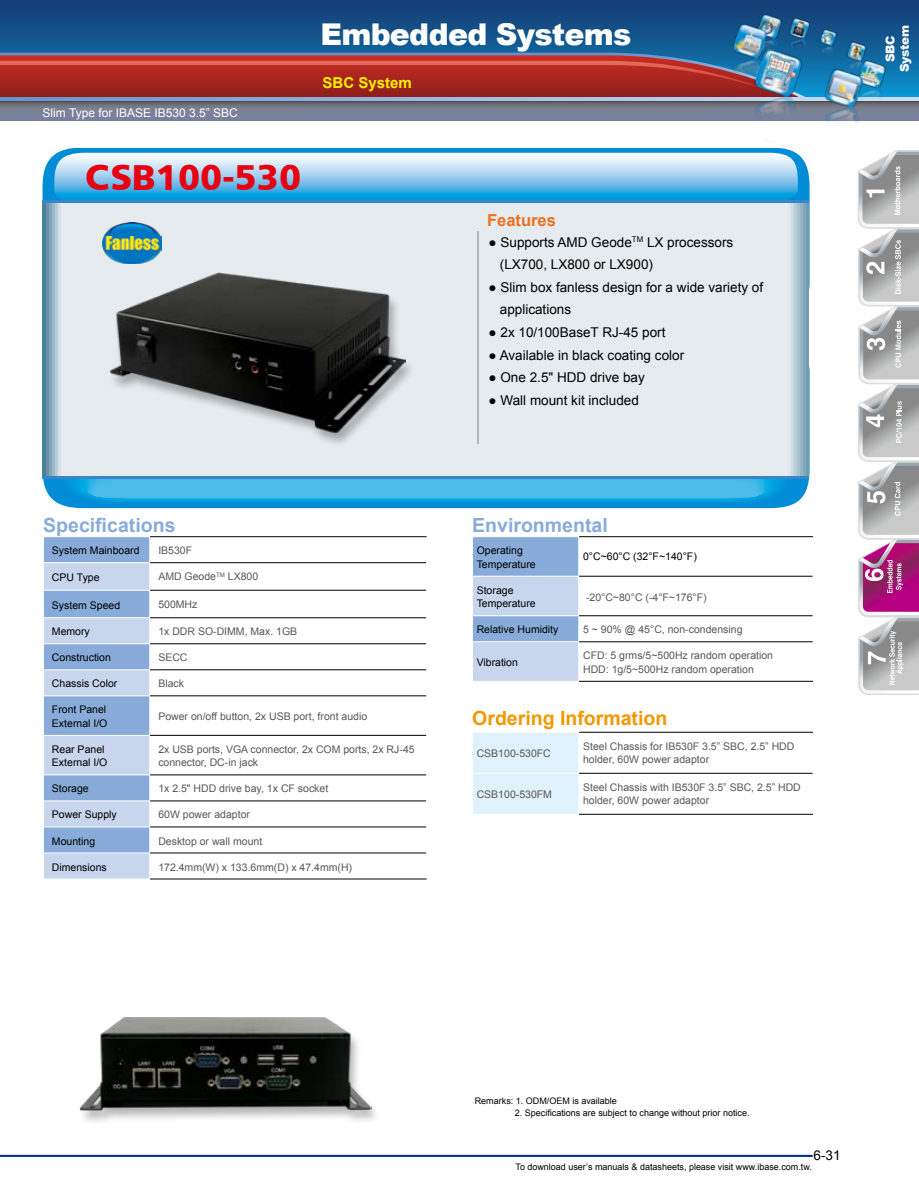
<style>
.page{position:relative;width:919px;height:1191px;background:#fff}
.page>*{position:absolute;margin:0;border:0;box-sizing:border-box;transform-origin:0 0}
.t1{font:36px "Humanist 777 BT Black B";color:#e60012}
.t2{font:900 30px "Arial";letter-spacing:-.025em;color:#fff}
.t3{font:700 19.5px "Arial";color:#88abda}
.t4{font:700 19.5px "Arial";color:#f39700}
.t5{font:700 16.5px "Arial";color:#ed7220}
.t6{font:700 15px "Arial";color:#fff100}
.t7{font:13.5px/22.5px "Arial";color:#000}
.t8{font:12px "Arial";color:#fff}
.t9{font:900 12px/14.4px "Arial";letter-spacing:-.02em;color:#fff;text-align:center}
.t10{font:10.5px/13.5px "Arial";color:#595757}
.t11{font:10.5px/13.5px "Arial";color:#000}
.t12{font:9px "Arial";color:#000}
</style>
<div class="page">
<svg style="left:0;top:0;width:918px;height:97px;background:#134f87"></svg>
<svg style="left:0;top:53px;width:721px;height:44px;background:#a8322f"></svg>
<svg style="left:0;top:100px;width:918px;height:21px;background:#757b90"></svg>
<svg style="left:0;top:97px;width:918px;height:3px;background:#91b2dc"></svg>
<svg style="left:43px;top:149px;width:766px;height:171px;background:#229ad9"></svg>
<svg style="left:54px;top:153px;width:743px;height:47px;background:#8ccbed"></svg>
<svg style="left:52px;top:479px;width:748px;height:27px;background:#0392d8"></svg>
<svg style="left:77px;top:479px;width:698px;height:21px;background:#42b9e8"></svg>
<div style="left:43px;top:203px;width:765px;height:273px;background:#e5ebee"></div>
<hr style="left:43px;top:476px;width:765px;height:3px;background:#3885c7">
<hr style="left:43px;top:200px;width:765px;height:3px;background:#3885c7">
<hr style="left:478px;top:231px;width:1px;height:212px;background:#b5b5b6">
<img style="left:721px;top:0;width:178px;height:123px">
<hr style="left:0;top:1154px;width:812px;height:3px;background:#0c3388">
<svg style="left:857px;top:150px;width:61px;height:545px"></svg>
<svg style="left:150px;top:563px;width:276px;height:291px"></svg>
<svg style="left:43px;top:537px;width:107px;height:341px;background:#abc3e4"></svg>
<hr style="left:150px;top:536px;width:276px;height:1px;background:#000">
<hr style="left:150px;top:562px;width:276px;height:1px;background:#000">
<hr style="left:150px;top:590px;width:276px;height:1px;background:#000">
<hr style="left:150px;top:617px;width:276px;height:1px;background:#000">
<hr style="left:150px;top:643px;width:276px;height:1px;background:#000">
<hr style="left:150px;top:669px;width:276px;height:1px;background:#000">
<hr style="left:150px;top:695px;width:276px;height:1px;background:#000">
<hr style="left:150px;top:735px;width:276px;height:1px;background:#000">
<hr style="left:150px;top:774px;width:276px;height:1px;background:#000">
<hr style="left:150px;top:800px;width:276px;height:1px;background:#000">
<hr style="left:150px;top:826px;width:276px;height:1px;background:#000">
<hr style="left:150px;top:852px;width:276px;height:1px;background:#000">
<hr style="left:150px;top:878px;width:276px;height:1px;background:#000">
<svg style="left:473px;top:537px;width:340px;height:144px"></svg>
<hr style="left:472px;top:641px;width:107px;height:1px;background:#fff">
<hr style="left:578px;top:642px;width:1px;height:39px;background:#fff">
<hr style="left:812px;top:642px;width:1px;height:39px;background:#fff">
<hr style="left:579px;top:536px;width:234px;height:1px;background:#000">
<hr style="left:579px;top:576px;width:233px;height:1px;background:#000">
<hr style="left:579px;top:615px;width:233px;height:1px;background:#000">
<hr style="left:579px;top:641px;width:233px;height:1px;background:#000">
<hr style="left:579px;top:681px;width:234px;height:1px;background:#000">
<svg style="left:473px;top:733px;width:339px;height:81px"></svg>
<hr style="left:578px;top:732px;width:1px;height:41px;background:#fff">
<hr style="left:472px;top:773px;width:107px;height:1px;background:#fff">
<hr style="left:578px;top:773px;width:1px;height:41px;background:#fff">
<hr style="left:579px;top:732px;width:234px;height:1px;background:#000">
<hr style="left:579px;top:773px;width:233px;height:1px;background:#000">
<hr style="left:579px;top:814px;width:234px;height:1px;background:#000">
<img style="left:102px;top:222px;width:59px;height:42px">
<div style="left:106px;top:272px;width:326px;height:188px;background:#e5ebee"></div>
<img style="left:108px;top:270px;width:297px;height:166px">
<div style="left:76px;top:1017px;width:320px;height:138px;background:#000;opacity:.3"></div>
<img style="left:80px;top:1017px;width:291px;height:95px">
<h2 class="t2" style="left:320px;top:13px;width:312px">Embedded Systems</h2>
<p class="t8" style="left:43px;top:105px;width:197px">Slim Type for IBASE IB530 3.5” SBC</p>
<h1 class="t1" style="left:85px;top:154px;width:217px">CSB100-530</h1>
<h3 class="t6" style="left:322px;top:72px;width:91px">SBC System</h3>
<h3 class="t3" style="left:43px;top:512px;width:134px">Specifications</h3>
<p class="t11" style="left:52px;top:544px;width:89px">System Mainboard</p>
<p class="t10" style="left:158px;top:544px;width:35px">IB530F</p>
<p class="t11" style="left:52px;top:570px;width:49px">CPU Type</p>
<p class="t10" style="left:158px;top:570px;width:101px">AMD Geode<sup>TM</sup> LX800</p>
<p class="t11" style="left:52px;top:598px;width:70px">System Speed</p>
<p class="t10" style="left:158px;top:597px;width:41px">500MHz</p>
<p class="t11" style="left:52px;top:625px;width:39px">Memory</p>
<p class="t10" style="left:158px;top:625px;width:140px">1x DDR SO-DIMM, Max. 1GB</p>
<p class="t11" style="left:52px;top:651px;width:60px">Construction</p>
<p class="t10" style="left:158px;top:651px;width:31px">SECC</p>
<p class="t11" style="left:52px;top:677px;width:67px">Chassis Color</p>
<p class="t10" style="left:158px;top:677px;width:27px">Black</p>
<p class="t11" style="left:52px;top:703px;width:57px">Front Panel<br>External I/O</p>
<p class="t10" style="left:158px;top:710px;width:210px">Power on/off button, 2x USB port, front audio</p>
<p class="t11" style="left:52px;top:742px;width:57px">Rear Panel<br>External I/O</p>
<p class="t10" style="left:158px;top:742px;width:258px">2x USB ports, VGA connector, 2x COM ports, 2x RJ-45 connector, DC-in jack</p>
<p class="t11" style="left:52px;top:782px;width:38px">Storage</p>
<p class="t10" style="left:158px;top:782px;width:171px">1x 2.5" HDD drive bay, 1x CF socket</p>
<p class="t11" style="left:52px;top:808px;width:66px">Power Supply</p>
<p class="t10" style="left:158px;top:808px;width:93px">60W power adaptor</p>
<p class="t11" style="left:52px;top:834px;width:45px">Mounting</p>
<p class="t10" style="left:158px;top:834px;width:105px">Desktop or wall mount</p>
<p class="t11" style="left:52px;top:860px;width:56px">Dimensions</p>
<p class="t10" style="left:158px;top:860px;width:195px">172.4mm(W) x 133.6mm(D) x 47.4mm(H)</p>
<h3 class="t5" style="left:487px;top:209px;width:70px">Features</h3>
<p class="t7" style="left:500px;top:231px;width:235px;text-indent:-11px">● Supports AMD Geode<sup>TM</sup> LX processors (LX700, LX800 or LX900)</p>
<p class="t7" style="left:500px;top:276px;width:265px;text-indent:-11px">● Slim box fanless design for a wide variety of applications</p>
<p class="t7" style="left:488px;top:321px;width:178px">● 2x 10/100BaseT RJ-45 port</p>
<p class="t7" style="left:488px;top:344px;width:197px">● Available in black coating color</p>
<p class="t7" style="left:488px;top:366px;width:158px">● One 2.5" HDD drive bay</p>
<p class="t7" style="left:488px;top:389px;width:152px">● Wall mount kit included</p>
<h3 class="t3" style="left:472px;top:512px;width:137px">Environmental</h3>
<p class="t11" style="left:476px;top:544px;width:60px">Operating<br>Temperature</p>
<p class="t11" style="left:583px;top:550px;width:115px">0°C~60°C (32°F~140°F)</p>
<p class="t11" style="left:476px;top:583px;width:60px">Storage<br>Temperature</p>
<p class="t10" style="left:586px;top:590px;width:122px">-20°C~80°C (-4°F~176°F)</p>
<p class="t11" style="left:476px;top:623px;width:83px">Relative Humidity</p>
<p class="t10" style="left:583px;top:623px;width:161px">5 ~ 90% @ 45°C, non-condensing</p>
<p class="t11" style="left:476px;top:655px;width:43px">Vibration</p>
<p class="t10" style="left:583px;top:649px;width:191px">CFD: 5 grms/5~500Hz random operation<br>HDD: 1g/5~500Hz random operation</p>
<h3 class="t4" style="left:472px;top:705px;width:197px">Ordering Information</h3>
<p class="t10" style="left:476px;top:746px;width:76px">CSB100-530FC</p>
<p class="t10" style="left:583px;top:739px;width:213px">Steel Chassis for IB530F 3.5” SBC, 2.5” HDD holder, 60W power adaptor</p>
<p class="t10" style="left:476px;top:787px;width:77px">CSB100-530FM</p>
<p class="t10" style="left:583px;top:780px;width:219px">Steel Chassis with IB530F 3.5” SBC, 2.5” HDD holder, 60W power adaptor</p>
<p class="t9" style="left:882px;top:72px;width:49px;rotate:-90deg">SBC<br>System</p>
<p class="t12" style="left:475px;top:1095px;width:144px">Remarks: 1. ODM/OEM is available</p>
<p class="t12" style="left:515px;top:1107px;width:236px">2. Specifications are subject to change without prior notice.</p>
<p class="t7" style="left:813px;top:1143px;width:29px">6-31</p>
<p class="t12" style="left:515px;top:1161px;width:298px">To download user’s manuals &amp; datasheets, please visit www.ibase.com.tw.</p>
</div>
